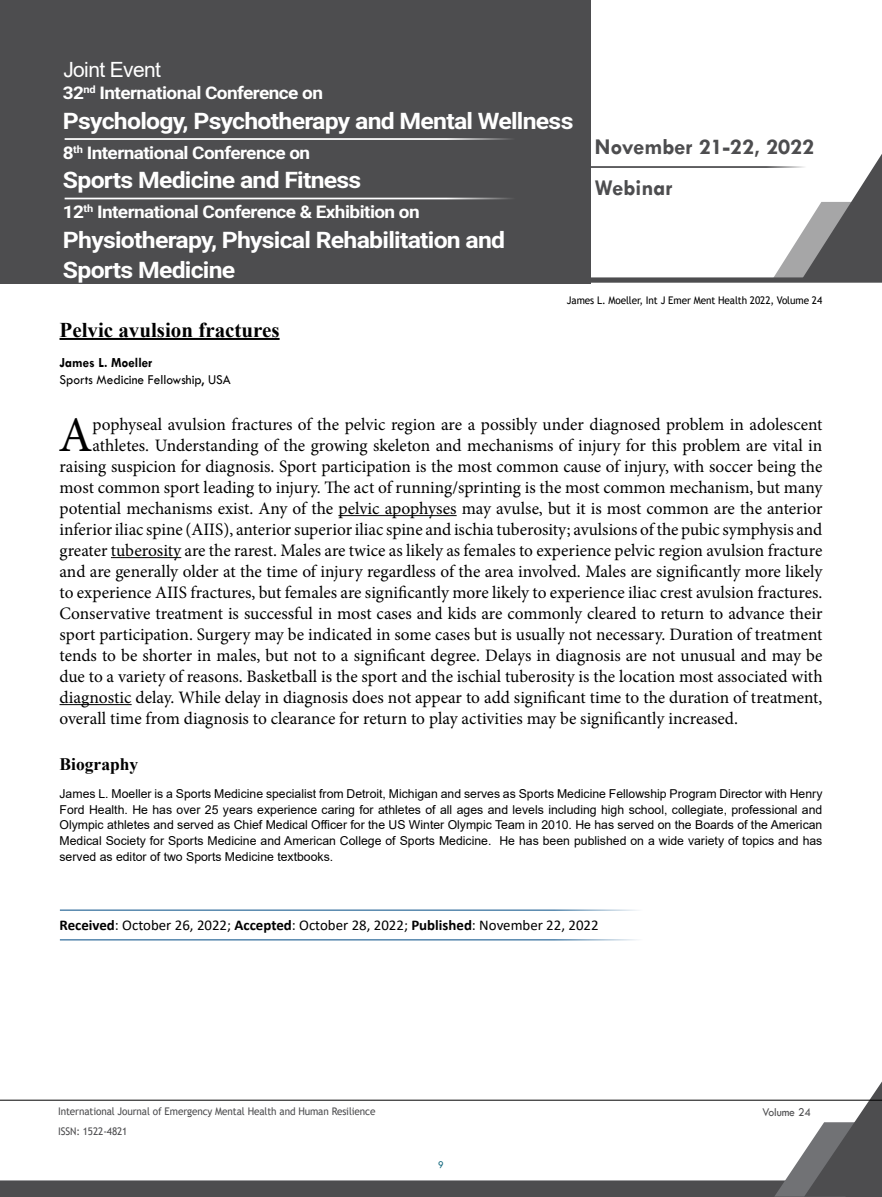
<style>
.page{position:relative;width:882px;height:1197px;background:#fff}
.page>*{position:absolute;margin:0;border:0;box-sizing:border-box;transform-origin:0 0}
.t1{font:49.88px "Minion Pro";color:#000}
.t2{font:700 22.75px/29.8px "Roboto";letter-spacing:-.03em;color:#fff;scale:1.09 1}
.t3{font:700 22.75px/41.1px "Tw Cen";color:#4d4d4f}
.t4{font:700 21px "Times New Roman";color:#000}
.t5{font:21px "Arial";letter-spacing:-.03em;color:#fff}
.t6{font:17.5px "Minion Pro";color:#000}
.t7{font:700 17.5px "Roboto";letter-spacing:-.03em;color:#fff;scale:1.09 1}
.t8{font:700 17.5px "Times New Roman";color:#000}
.t9{font:14.88px "Calibri";color:#000}
.t10{font:14px "Tw Cen";color:#000;scale:.95 1}
.t11{font:700 14px "Tw Cen";color:#000;scale:.95 1}
.t12{font:12.25px/15.8px "Arial";color:#000;text-align:justify}
.t13{font:12.25px "Tw Cen";letter-spacing:-.01em;color:#4d4d4f;scale:.95 1}
.t14{font:10.5px "Trebuchet MS";letter-spacing:-.01em;color:#4d4d4f;scale:.95 1}
.t15{font:10.5px "Trebuchet MS";letter-spacing:-.01em;color:#000;scale:.95 1}
.t16{font:10.5px "Tw Cen";color:#15697e;scale:.95 1}
.s1{font-weight:700}
</style>
<div class="page">
<svg style="left:0;top:1081px;width:882px;height:116px"></svg>
<hr style="left:0;top:1100px;width:882px;height:1px;background:#000">
<div style="left:0;top:0;width:590px;height:283px;background:#4d4d4f"></div>
<svg style="left:64px;top:153px;width:818px;height:130px"></svg>
<hr style="left:65px;top:138px;width:477px;height:2px;background:#fff">
<hr style="left:65px;top:198px;width:477px;height:1px;background:#fff">
<hr style="left:60px;top:338px;width:220px;height:2px;background:#000">
<hr style="left:338px;top:515px;width:119px;height:1px;background:#000">
<hr style="left:111px;top:557px;width:70px;height:1px;background:#000">
<hr style="left:60px;top:704px;width:72px;height:1px;background:#000">
<hr style="left:60px;top:910px;width:618px;height:1px;background:#004b84">
<hr style="left:60px;top:939px;width:618px;height:1px;background:#004b84">
<p class="t5" style="left:63px;top:55px;width:99px">Joint Event</p>
<p class="t7" style="left:63px;top:80px;width:240px">32<sup>nd</sup> International Conference on</p>
<h2 class="t2" style="left:63px;top:105px;width:470px">Psychology, Psychotherapy and Mental Wellness</h2>
<p class="t7" style="left:63px;top:140px;width:228px">8<sup>th</sup> International Conference on</p>
<h2 class="t2" style="left:63px;top:165px;width:275px">Sports Medicine and Fitness</h2>
<p class="t7" style="left:63px;top:200px;width:329px">12<sup>th</sup> International Conference &amp; Exhibition on</p>
<h2 class="t2" style="left:63px;top:224px;width:407px">Physiotherapy, Physical Rehabilitation and<br>Sports Medicine</h2>
<h2 class="t3" style="left:595px;top:126px;width:221px">November 21-22, 2022<br>Webinar</h2>
<p class="t15" style="left:567px;top:293px;width:270px">James L. Moeller, Int J Emer Ment Health 2022, Volume 24</p>
<p class="t4" style="left:60px;top:314px;width:222px">Pelvic avulsion fractures</p>
<p class="t11" style="left:60px;top:354px;width:99px">James L. Moeller</p>
<p class="t10" style="left:60px;top:371px;width:182px">Sports Medicine Fellowship, USA</p>
<h1 class="t1" style="left:59px;top:402px;width:36px">A</h1>
<p class="t6" style="left:93px;top:413px;width:731px">pophyseal avulsion fractures of the pelvic region are a possibly under diagnosed problem in adolescent</p>
<p class="t6" style="left:93px;top:434px;width:731px">athletes. Understanding of the growing skeleton and mechanisms of injury for this problem are vital in</p>
<p class="t6" style="left:60px;top:455px;width:765px">raising suspicion for diagnosis. Sport participation is the most common cause of injury, with soccer being the</p>
<p class="t6" style="left:60px;top:476px;width:765px">most common sport leading to injury. The act of running/sprinting is the most common mechanism, but many</p>
<p class="t6" style="left:60px;top:497px;width:765px">potential mechanisms exist. Any of the pelvic apophyses may avulse, but it is most common are the anterior</p>
<p class="t6" style="left:60px;top:518px;width:764px">inferior iliac spine (AIIS), anterior superior iliac spine and ischia tuberosity; avulsions of the pubic symphysis and</p>
<p class="t6" style="left:60px;top:539px;width:764px">greater tuberosity are the rarest. Males are twice as likely as females to experience pelvic region avulsion fracture</p>
<p class="t6" style="left:60px;top:560px;width:764px">and are generally older at the time of injury regardless of the area involved. Males are significantly more likely</p>
<p class="t6" style="left:60px;top:581px;width:764px">to experience AIIS fractures, but females are significantly more likely to experience iliac crest avulsion fractures.</p>
<p class="t6" style="left:60px;top:602px;width:765px">Conservative treatment is successful in most cases and kids are commonly cleared to return to advance their</p>
<p class="t6" style="left:60px;top:623px;width:764px">sport participation. Surgery may be indicated in some cases but is usually not necessary. Duration of treatment</p>
<p class="t6" style="left:60px;top:644px;width:765px">tends to be shorter in males, but not to a significant degree. Delays in diagnosis are not unusual and may be</p>
<p class="t6" style="left:60px;top:665px;width:765px">due to a variety of reasons. Basketball is the sport and the ischial tuberosity is the location most associated with</p>
<p class="t6" style="left:60px;top:686px;width:765px">diagnostic delay. While delay in diagnosis does not appear to add significant time to the duration of treatment,</p>
<p class="t6" style="left:60px;top:707px;width:680px">overall time from diagnosis to clearance for return to play activities may be significantly increased.</p>
<p class="t8" style="left:60px;top:751px;width:80px">Biography</p>
<p class="t12" style="left:60px;top:786px;width:764px">James L. Moeller is a Sports Medicine specialist from Detroit, Michigan and serves as Sports Medicine Fellowship Program Director with Henry Ford Health. He has over 25 years experience caring for athletes of all ages and levels including high school, collegiate, professional and Olympic athletes and served as Chief Medical Officer for the US Winter Olympic Team in 2010. He has served on the Boards of the American Medical Society for Sports Medicine and American College of Sports Medicine. He has been published on a wide variety of topics and has served as editor of two Sports Medicine textbooks.</p>
<p class="t9" style="left:60px;top:915px;width:541px"><span class="s1">Received</span>: October 26, 2022; <span class="s1">Accepted</span>: October 28, 2022; <span class="s1">Published</span>: November 22, 2022</p>
<p class="t14" style="left:58px;top:1105px;width:336px">International Journal of Emergency Mental Health and Human Resilience</p>
<p class="t13" style="left:762px;top:1104px;width:53px">Volume 24</p>
<p class="t14" style="left:58px;top:1125px;width:75px">ISSN: 1522-4821</p>
<p class="t16" style="left:438px;top:1159px;width:7px">9</p>
</div>
